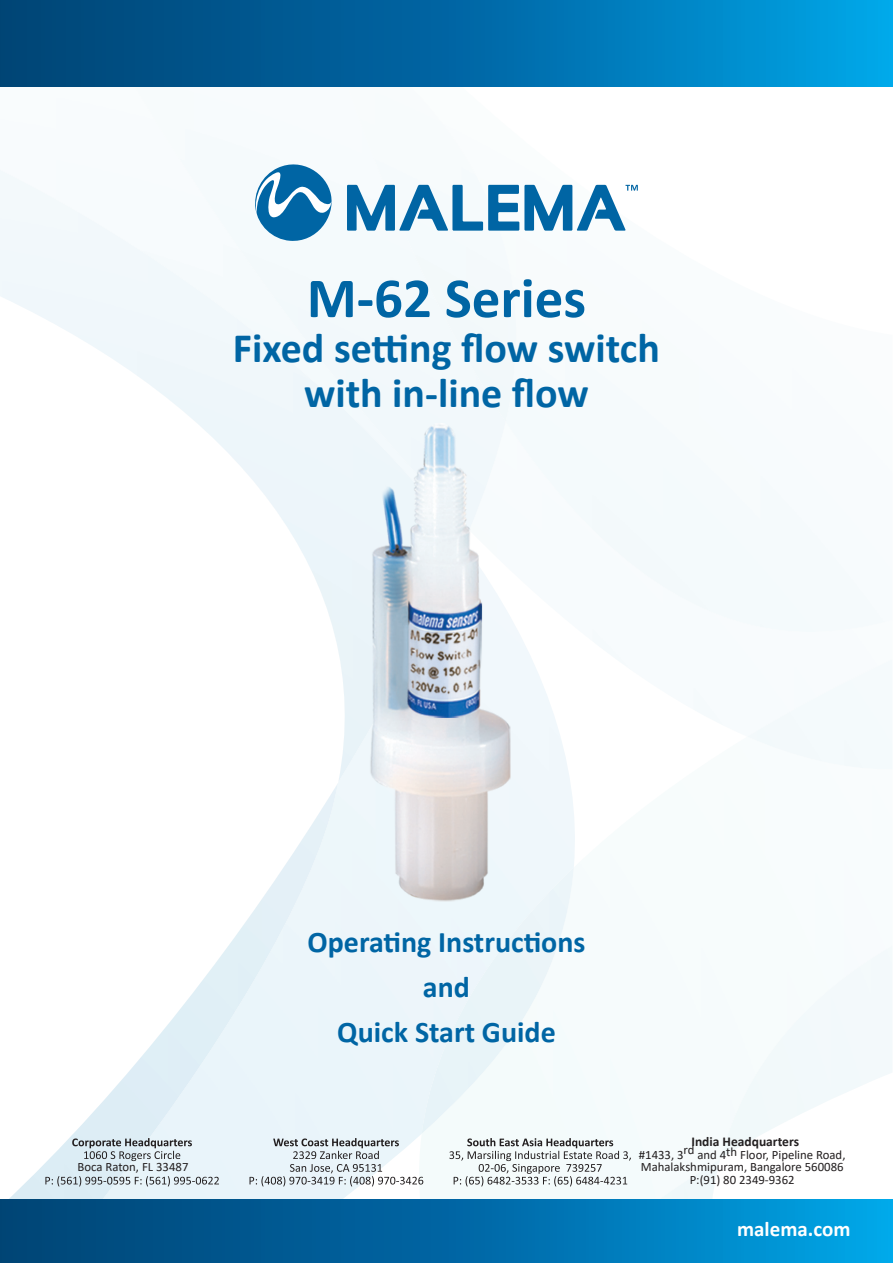
<style>
.page{position:relative;width:893px;height:1263px;background:#fff}
.page>*{position:absolute;margin:0;border:0;box-sizing:border-box;transform-origin:0 0}
.t1{font:700 57px "Calibri";color:#0065a4}
.t2{font:700 42px/45px "Calibri";color:#0065a4;text-align:center}
.t3{font:700 30px/45.2px "Calibri";color:#0065a4;text-align:center}
.t4{font:700 21px "Calibri";color:#fff}
.t5{font:700 13.5px "Calibri";color:#231f20}
.t6{font:12.75px/12.8px "Calibri";color:#231f20;text-align:center}
</style>
<div class="page">
<img style="left:518px;top:86px;width:374px;height:546px">
<div style="left:747px;top:680px;width:145px;height:89px;background:#f4fafc"></div>
<img style="left:338px;top:544px;width:239px;height:655px">
<img style="left:422px;top:867px;width:152px;height:267px">
<img style="left:325px;top:86px;width:193px;height:316px">
<img style="left:0;top:170px;width:464px;height:409px">
<img style="left:9px;top:787px;width:329px;height:412px">
<div style="left:601px;top:1159px;width:119px;height:40px;background:#f4fbfc"></div>
<div style="left:0;top:0;width:893px;height:86px;background:linear-gradient(to right,#003c6f,#009ee3)"></div>
<div style="left:0;top:1199px;width:893px;height:64px;background:linear-gradient(to right,#003c6f,#009ee3)"></div>
<svg style="left:347px;top:185px;width:291px;height:46px"></svg>
<svg style="left:253px;top:157px;width:82px;height:86px"></svg>
<svg style="left:72px;top:1138px;width:120px;height:23px;background:#b7c2c8"></svg>
<svg style="left:45px;top:1176px;width:174px;height:10px;background:#b7c1c6"></svg>
<svg style="left:250px;top:1138px;width:173px;height:48px"></svg>
<svg style="left:449px;top:1138px;width:182px;height:48px"></svg>
<img style="left:336px;top:402px;width:209px;height:543px">
<h1 class="t1" style="left:307px;top:258px;width:281px">M-62 Series</h1>
<h2 class="t2" style="left:233px;top:325px;width:429px">Fixed setting flow switch with in-line flow</h2>
<p class="t6" style="left:78px;top:1160px;width:112px">Boca Raton, FL 33487</p>
<h3 class="t3" style="left:308px;top:919px;width:279px">Operating Instructions and<br>Quick Start Guide</h3>
<p class="t5" style="left:691px;top:1132px;width:109px">India Headquarters</p>
<p class="t6" style="left:639px;top:1148px;width:208px">#1433, 3rd and 4th Floor, Pipeline Road,<br>Mahalakshmipuram, Bangalore 560086<br>P:(91) 80 2349-9362</p>
<h3 class="t4" style="left:737px;top:1214px;width:115px">malema.com</h3>
</div>
